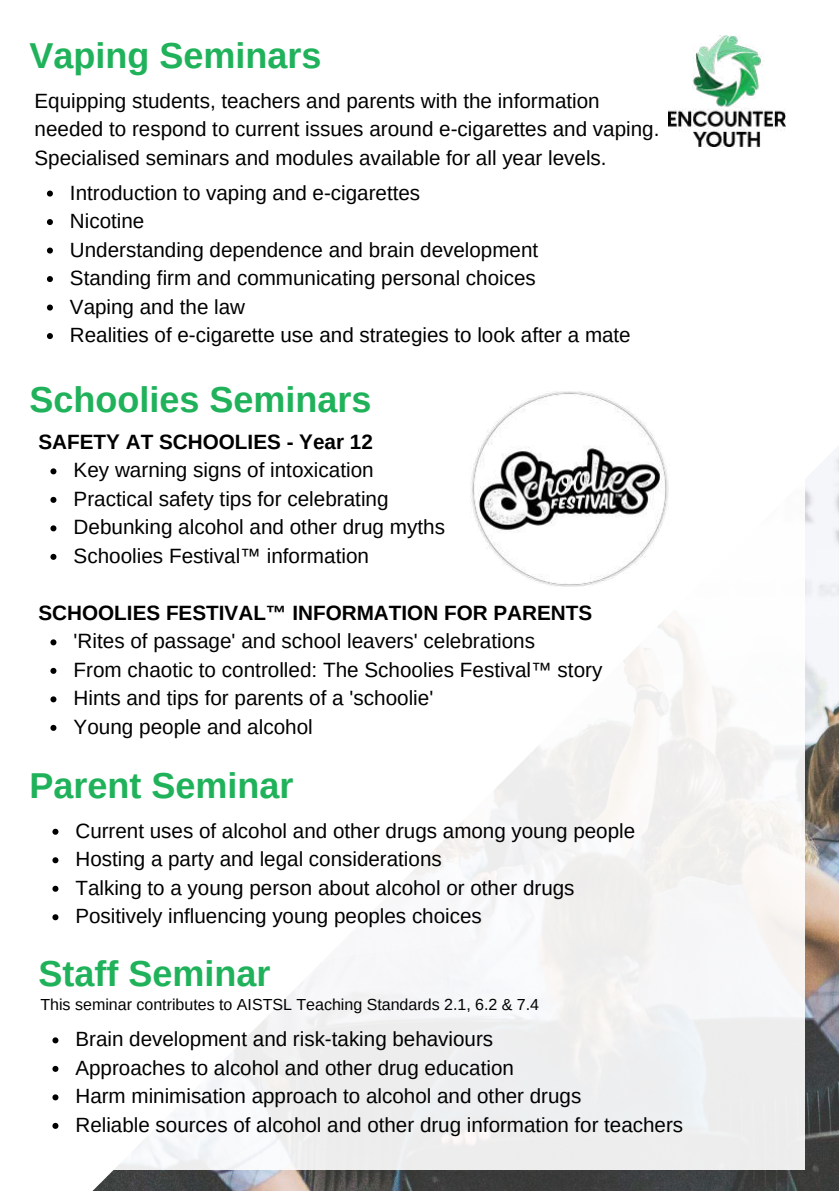
<style>
.page{position:relative;width:839px;height:1191px;background:#fff}
.page>*{position:absolute;margin:0;border:0;box-sizing:border-box;transform-origin:0 0}
.t1{font:700 36px "Arimo";color:#1fb25a}
.t2{font:20.6px/28.4px "Arimo";color:#000}
.t3{font:700 20.6px "Arimo";color:#000}
.t4{font:16px "Arimo";color:#000}
</style>
<div class="page">
<img style="left:92px;top:456px;width:746px;height:735px">
<div style="left:16px;top:19px;width:788px;height:1150px;background:linear-gradient(to bottom,#fff,#f5f6f6)"></div>
<svg style="left:47px;top:191px;width:6px;height:6px"></svg>
<svg style="left:47px;top:219px;width:6px;height:6px"></svg>
<svg style="left:47px;top:248px;width:6px;height:6px"></svg>
<svg style="left:47px;top:276px;width:6px;height:6px"></svg>
<svg style="left:47px;top:305px;width:6px;height:6px"></svg>
<svg style="left:47px;top:333px;width:6px;height:6px"></svg>
<svg style="left:52px;top:1037px;width:6px;height:6px"></svg>
<svg style="left:52px;top:1066px;width:6px;height:6px"></svg>
<svg style="left:52px;top:1094px;width:6px;height:6px"></svg>
<svg style="left:52px;top:1123px;width:6px;height:6px"></svg>
<svg style="left:52px;top:829px;width:6px;height:6px"></svg>
<svg style="left:52px;top:857px;width:6px;height:6px"></svg>
<svg style="left:52px;top:886px;width:6px;height:6px"></svg>
<svg style="left:52px;top:914px;width:6px;height:6px"></svg>
<img style="left:668px;top:36px;width:117px;height:111px">
<svg style="left:50px;top:468px;width:6px;height:6px"></svg>
<svg style="left:50px;top:497px;width:6px;height:6px"></svg>
<svg style="left:50px;top:525px;width:6px;height:6px"></svg>
<svg style="left:50px;top:554px;width:6px;height:6px"></svg>
<svg style="left:50px;top:639px;width:6px;height:6px"></svg>
<svg style="left:50px;top:668px;width:6px;height:6px"></svg>
<svg style="left:50px;top:696px;width:6px;height:6px"></svg>
<svg style="left:50px;top:725px;width:6px;height:6px"></svg>
<img style="left:469px;top:392px;width:200px;height:195px">
<h1 class="t1" style="left:30px;top:36px;width:293px">Vaping Seminars</h1>
<p class="t2" style="left:35px;top:86px;width:626px">Equipping students, teachers and parents with the information needed to respond to current issues around e-cigarettes and vaping.<br>Specialised seminars and modules available for all year levels.</p>
<p class="t2" style="left:70px;top:178px;width:562px">Introduction to vaping and e-cigarettes<br>Nicotine<br>Understanding dependence and brain development<br>Standing firm and communicating personal choices<br>Vaping and the law<br>Realities of e-cigarette use and strategies to look after a mate</p>
<h1 class="t1" style="left:30px;top:379px;width:343px">Schoolies Seminars</h1>
<p class="t3" style="left:38px;top:430px;width:336px">SAFETY AT SCHOOLIES - Year 12</p>
<p class="t2" style="left:74px;top:456px;width:373px">Key warning signs of intoxication Practical safety tips for celebrating Debunking alcohol and other drug myths Schoolies Festival™ information</p>
<p class="t3" style="left:38px;top:601px;width:555px">SCHOOLIES FESTIVAL™ INFORMATION FOR PARENTS</p>
<p class="t2" style="left:74px;top:627px;width:530px">'Rites of passage' and school leavers' celebrations<br>From chaotic to controlled: The Schoolies Festival™ story Hints and tips for parents of a 'schoolie'<br>Young people and alcohol</p>
<h1 class="t1" style="left:30px;top:766px;width:265px">Parent Seminar</h1>
<p class="t2" style="left:75px;top:816px;width:561px">Current uses of alcohol and other drugs among young people Hosting a party and legal considerations<br>Talking to a young person about alcohol or other drugs Positively influencing young peoples choices</p>
<h1 class="t1" style="left:38px;top:953px;width:233px">Staff Seminar</h1>
<p class="t4" style="left:40px;top:996px;width:500px">This seminar contributes to AISTSL Teaching Standards 2.1, 6.2 &amp; 7.4</p>
<p class="t2" style="left:75px;top:1025px;width:609px">Brain development and risk-taking behaviours<br>Approaches to alcohol and other drug education<br>Harm minimisation approach to alcohol and other drugs<br>Reliable sources of alcohol and other drug information for teachers</p>
</div>
